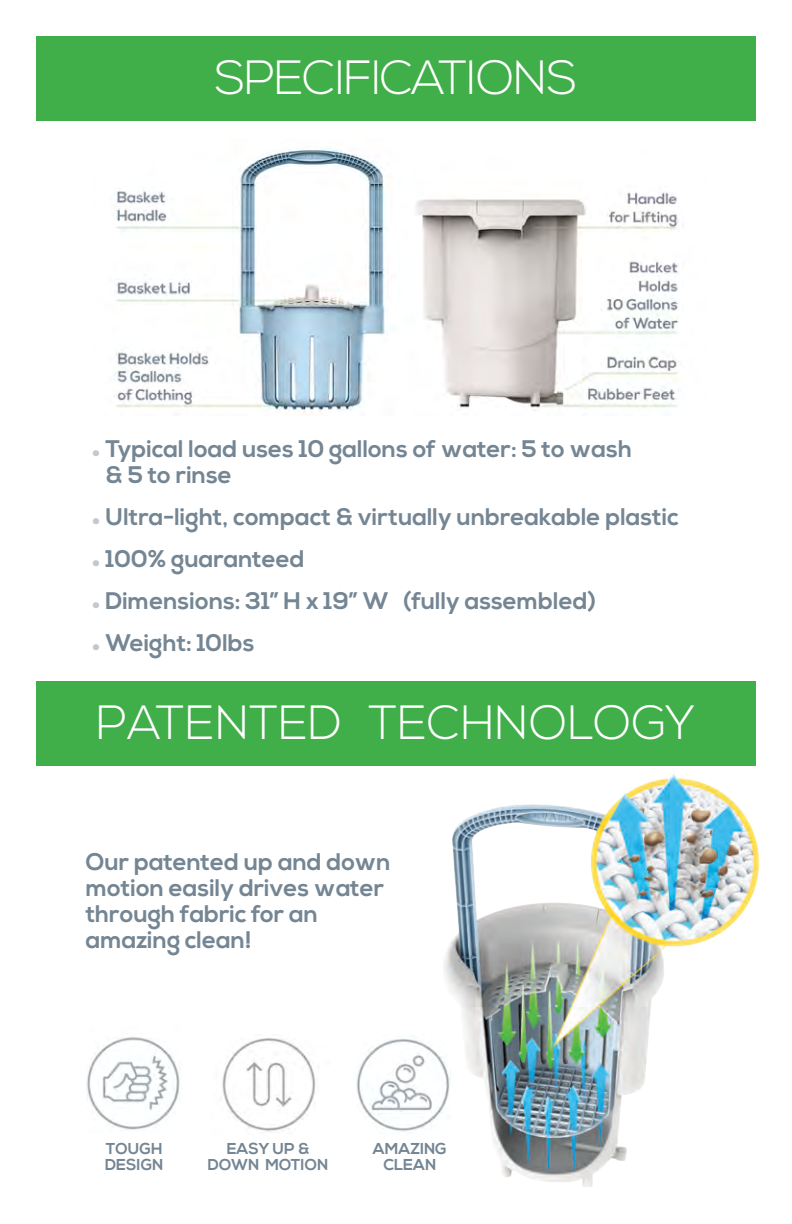
<style>
.page{position:relative;width:792px;height:1224px;background:#fff}
.page>*{position:absolute;margin:0;border:0;box-sizing:border-box;transform-origin:0 0}
.t1{font:300 48px "Nexa";letter-spacing:-.005em;color:#fff}
.t2{font:300 48px "Nexa";letter-spacing:-.025em;color:#fff}
.t3{font:700 24px/26px "Nexa";color:#748593}
.t4{font:700 15.8px/16.2px "Nexa";color:#748593;text-align:center}
.s1{color:#c3c8cf}
</style>
<div class="page">
<div style="left:36px;top:36px;width:720px;height:85px;background:#40ae49"></div>
<img style="left:114px;top:148px;width:566px;height:268px">
<div style="left:36px;top:681px;width:720px;height:85px;background:#40ae49"></div>
<img style="left:86px;top:1037px;width:94px;height:94px">
<img style="left:222px;top:1038px;width:94px;height:94px">
<img style="left:357px;top:1036px;width:66px;height:96px">
<div style="left:423px;top:761px;width:369px;height:428px;background:#fff;opacity:.75"></div>
<p class="t2" style="left:215px;top:50px;width:364px">SPECIFICATIONS</p>
<p class="t3" style="left:106px;top:437px;width:528px;text-indent:-13px"><span class="s1">•</span> Typical load uses 10 gallons of water: 5 to wash &amp; 5 to rinse</p>
<p class="t3" style="left:92px;top:505px;width:588px"><span class="s1">•</span> Ultra-light, compact &amp; virtually unbreakable plastic</p>
<p class="t3" style="left:92px;top:547px;width:214px"><span class="s1">•</span> 100% guaranteed</p>
<p class="t3" style="left:92px;top:589px;width:505px"><span class="s1">•</span> Dimensions: 31” H x 19” W (fully assembled)</p>
<p class="t3" style="left:92px;top:631px;width:164px"><span class="s1">•</span> Weight: 10lbs</p>
<p class="t1" style="left:96px;top:694px;width:601px">PATENTED TECHNOLOGY</p>
<p class="t3" style="left:86px;top:850px;width:306px">Our patented up and down motion easily drives water through fabric for an amazing clean!</p>
<p class="t4" style="left:105px;top:1141px;width:60px;text-align:left">TOUGH<br>DESIGN</p>
<p class="t4" style="left:208px;top:1141px;width:122px">EASY UP &amp;<br>DOWN MOTION</p>
<p class="t4" style="left:373px;top:1141px;width:75px">AMAZING<br>CLEAN</p>
</div>
